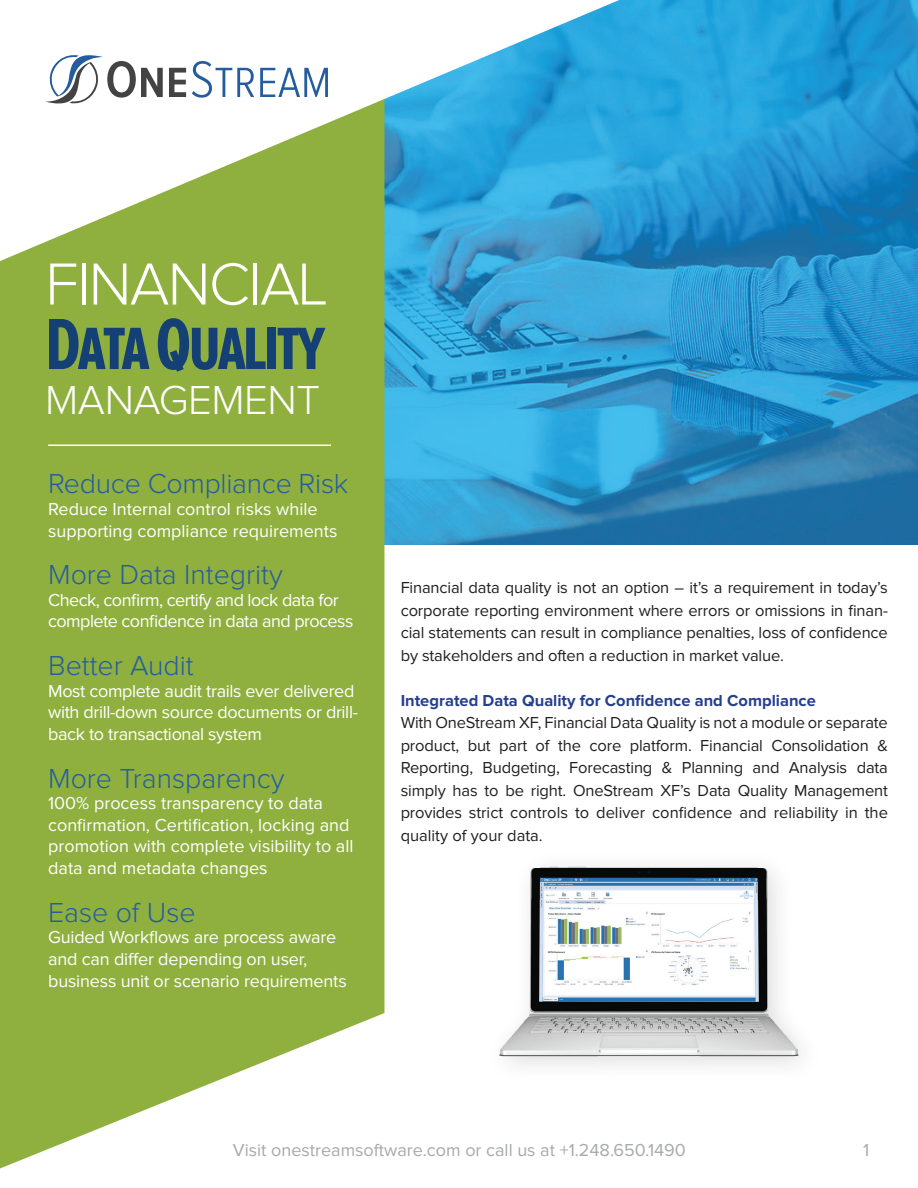
<style>
.page{position:relative;width:918px;height:1188px;background:#fff}
.page>*{position:absolute;margin:0;border:0;box-sizing:border-box;transform-origin:0 0}
.t1{font:700 75px "Proxima Nova S Ex Cn";letter-spacing:-.04em;color:#144075}
.t2{font:300 61.5px "Proxima Nova S";letter-spacing:-.03em;color:#fff}
.t3{font:300 42px "Proxima Nova";letter-spacing:-.01em;color:#fff}
.t4{font:300 28.5px "Proxima Nova";color:#255d9f}
.t5{font:18px/21.6px "Proxima Nova";letter-spacing:-.01em;color:#fff}
.t6{font:18px/21.6px "Proxima Nova";letter-spacing:-.03em;color:#fff}
.t7{font:18px "Proxima Nova";color:#a8a9ad}
.t8{font:16.5px/22.5px "Proxima Nova";letter-spacing:-.005em;color:#231f20;text-align:justify}
.t9{font:700 16.5px "Proxima Nova";color:#253f8e}
</style>
<div class="page">
<img style="left:384px;top:0;width:534px;height:544px">
<svg style="left:0;top:261px;width:384px;height:908px;fill:#8fb03e"></svg>
<svg style="left:0;top:0;width:619px;height:261px"></svg>
<svg style="left:45px;top:53px;width:141px;height:52px"></svg>
<svg style="left:192px;top:61px;width:136px;height:37px"></svg>
<hr style="left:48px;top:445px;width:283px;height:1px;background:#fff">
<img style="left:498px;top:866px;width:303px;height:200px">
<h2 class="t2" style="left:45px;top:250px;width:284px">FINANCIAL</h2>
<h1 class="t1" style="left:45px;top:304px;width:282px">Data Quality</h1>
<h3 class="t3" style="left:45px;top:381px;width:276px">MANAGEMENT</h3>
<h3 class="t4" style="left:48px;top:471px;width:302px">Reduce Compliance Risk</h3>
<p class="t5" style="left:48px;top:498px;width:291px">Reduce Internal control risks while supporting compliance requirements</p>
<h3 class="t4" style="left:48px;top:562px;width:236px">More Data Integrity</h3>
<p class="t6" style="left:48px;top:589px;width:307px">Check, confirm, certify and lock data for complete confidence in data and process</p>
<h3 class="t4" style="left:48px;top:653px;width:147px">Better Audit</h3>
<p class="t5" style="left:48px;top:680px;width:311px">Most complete audit trails ever delivered with drill-down source documents or drill&shy;back to transactional system</p>
<h3 class="t4" style="left:48px;top:765px;width:238px">More Transparency</h3>
<p class="t5" style="left:48px;top:793px;width:307px">100% process transparency to data confirmation, Certification, locking and promotion with complete visibility to all data and metadata changes</p>
<h3 class="t4" style="left:48px;top:899px;width:149px">Ease of Use</h3>
<p class="t5" style="left:48px;top:927px;width:300px">Guided Workflows are process aware and can differ depending on user, business unit or scenario requirements</p>
<p class="t8" style="left:401px;top:577px;width:489px">Financial data quality is not an option – it’s a requirement in today’s corporate reporting environment where errors or omissions in finan&shy;cial statements can result in compliance penalties, loss of confidence by stakeholders and often a reduction in market value.</p>
<p class="t9" style="left:401px;top:691px;width:417px">Integrated Data Quality for Confidence and Compliance</p>
<p class="t8" style="left:401px;top:712px;width:489px">With OneStream XF, Financial Data Quality is not a module or separate product, but part of the core platform. Financial Consolidation &amp; Reporting, Budgeting, Forecasting &amp; Planning and Analysis data simply has to be right. OneStream XF’s Data Quality Management provides strict controls to deliver confidence and reliability in the quality of your data.</p>
<p class="t7" style="left:233px;top:1139px;width:454px">Visit onestreamsoftware.com or call us at +1.248.650.1490</p>
<p class="t7" style="left:863px;top:1139px;width:8px">1</p>
</div>
